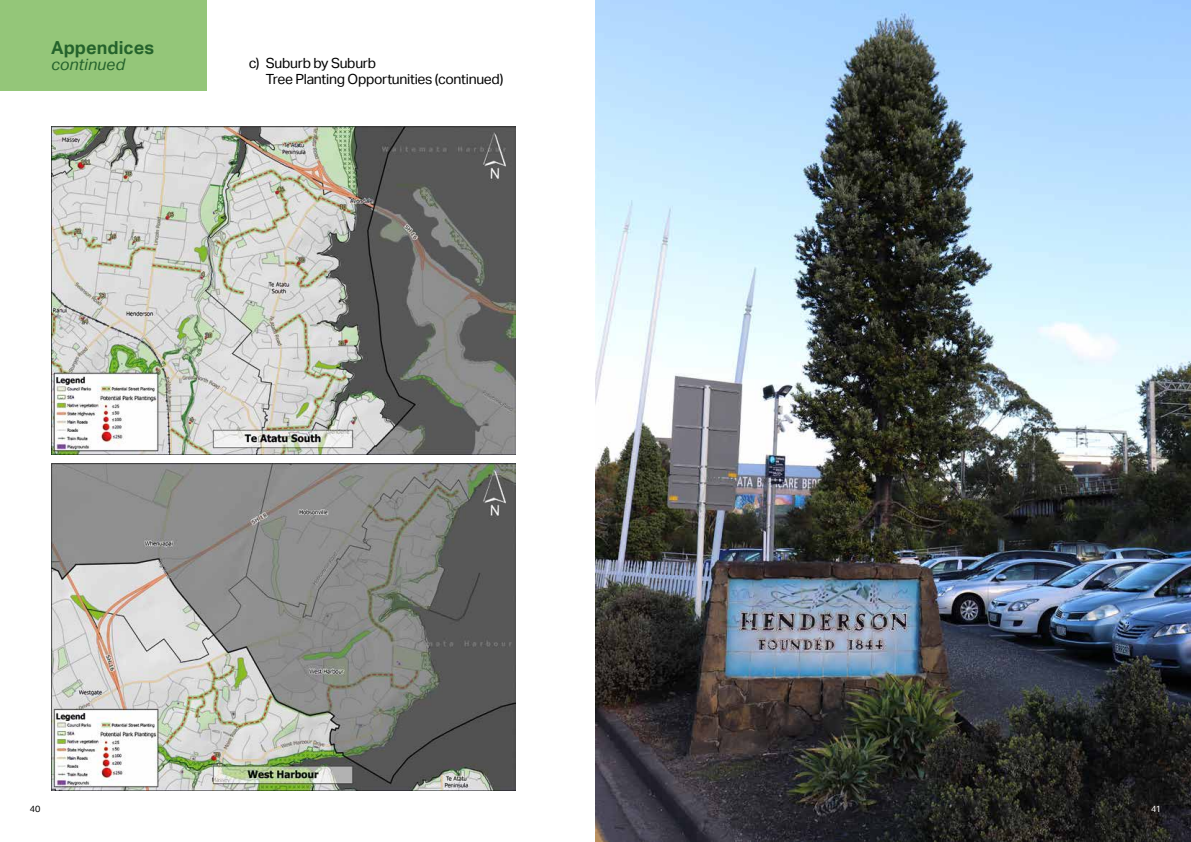
<style>
.page{position:relative;width:1191px;height:842px;background:#fff}
.page>*{position:absolute;margin:0;border:0;box-sizing:border-box;transform-origin:0 0}
.t1{font:700 18px "Aktiv Grotesk";color:#25632c}
.t2{font:italic 16px "Aktiv Grotesk";color:#25632c}
.t3{font:14px/16px "Aktiv Grotesk";letter-spacing:-.02em;color:#000}
.t4{font:9px "Aktiv Grotesk";color:#000}
.t5{font:9px "Aktiv Grotesk";color:#fff}
</style>
<div class="page">
<img style="left:595px;top:0;width:596px;height:842px">
<img style="left:51px;top:126px;width:465px;height:328px">
<img style="left:51px;top:463px;width:465px;height:327px">
<div style="left:0;top:0;width:206px;height:91px;background:#94c679"></div>
<p class="t1" style="left:51px;top:37px;width:105px">Appendices</p>
<p class="t2" style="left:51px;top:55px;width:75px">continued</p>
<p class="t3" style="left:266px;top:55px;width:239px;text-indent:-17px">c) Suburb by Suburb<br>Tree Planting Opportunities (continued)</p>
<p class="t4" style="left:30px;top:803px;width:12px">40</p>
<p class="t5" style="left:1151px;top:803px;width:11px">41</p>
</div>
